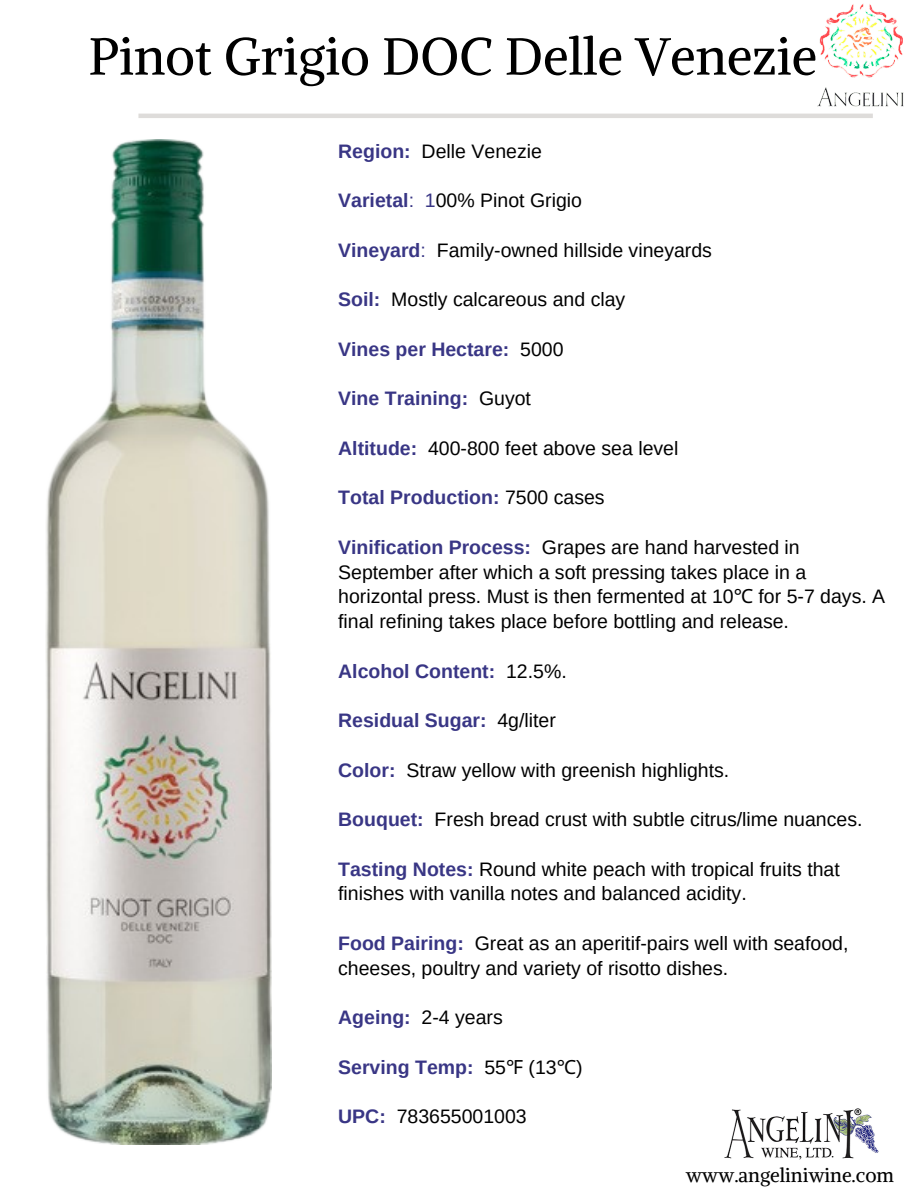
<style>
.page{position:relative;width:918px;height:1188px;background:#fff}
.page>*{position:absolute;margin:0;border:0;box-sizing:border-box;transform-origin:0 0}
.t1{font:51.75px "Alike";color:#000}
.t2{font:19.5px/24.8px "Arimo";color:#000}
.t3{font:700 19.5px "Arimo";color:#393685}
.t4{font:19.5px "Alike";color:#000}
.s1{font-weight:700;color:#393685}
.s2{font-weight:400}
.s3{color:#393685}
.s4{font-weight:400;color:#000}
.s5{font-family:"Noto Sans"}
.s6{font-family:"Noto Sans";font-weight:400;color:#000}
</style>
<div class="page">
<img style="left:724px;top:1108px;width:155px;height:52px">
<hr style="left:138px;top:114px;width:735px;height:4px;background:#dedcda">
<img style="left:817px;top:4px;width:87px;height:103px">
<img style="left:46px;top:140px;width:226px;height:1004px">
<p class="t1" style="left:89px;top:24px;width:730px">Pinot Grigio DOC Delle Venezie</p>
<p class="t2" style="left:338px;top:139px;width:205px"><span class="s1">Region:</span> Delle Venezie</p>
<p class="t3" style="left:338px;top:190px;width:77px">Varietal<span class="s2">:</span></p>
<p class="t2" style="left:425px;top:188px;width:159px"><span class="s3">1</span>00% Pinot Grigio</p>
<p class="t3" style="left:338px;top:239px;width:89px">Vineyard<span class="s2">:</span></p>
<p class="t2" style="left:437px;top:238px;width:277px">Family-owned hillside vineyards</p>
<p class="t2" style="left:338px;top:287px;width:289px"><span class="s1">Soil:</span> Mostly calcareous and clay</p>
<p class="t3" style="left:338px;top:338px;width:227px">Vines per Hectare: <span class="s4">5000</span></p>
<p class="t3" style="left:338px;top:388px;width:194px">Vine Training: <span class="s4">Guyot</span></p>
<p class="t2" style="left:338px;top:436px;width:342px"><span class="s1">Altitude:</span> 400-800 feet above sea level</p>
<p class="t3" style="left:338px;top:487px;width:268px">Total Production: <span class="s4">7500 cases</span></p>
<p class="t2" style="left:338px;top:535px;width:549px"><span class="s1">Vinification Process:</span> Grapes are hand harvested in September after which a soft pressing takes place in a horizontal press. Must is then fermented at 10<span class="s5">℃</span> for 5-7 days. A final refining takes place before bottling and release.</p>
<p class="t3" style="left:338px;top:660px;width:230px">Alcohol Content: <span class="s4">12.5%.</span></p>
<p class="t3" style="left:338px;top:709px;width:219px">Residual Sugar: <span class="s4">4g/liter</span></p>
<p class="t2" style="left:338px;top:757px;width:393px"><span class="s1">Color:</span> Straw yellow with greenish highlights.</p>
<p class="t2" style="left:338px;top:807px;width:526px"><span class="s1">Bouquet:</span> Fresh bread crust with subtle citrus/lime nuances.</p>
<p class="t2" style="left:338px;top:856px;width:503px"><span class="s1">Tasting Notes:</span> Round white peach with tropical fruits that finishes with vanilla notes and balanced acidity.</p>
<p class="t2" style="left:338px;top:931px;width:512px"><span class="s1">Food Pairing:</span> Great as an aperitif-pairs well with seafood, cheeses, poultry and variety of risotto dishes.</p>
<p class="t2" style="left:338px;top:1005px;width:166px"><span class="s1">Ageing:</span> 2-4 years</p>
<p class="t3" style="left:338px;top:1056px;width:246px">Serving Temp: <span class="s4">55</span><span class="s6">℉</span> <span class="s4">(13</span><span class="s6">℃</span><span class="s4">)</span></p>
<p class="t2" style="left:338px;top:1104px;width:190px"><span class="s1">UPC:</span> 783655001003</p>
<p class="t4" style="left:686px;top:1162px;width:210px">www.angeliniwine.com</p>
</div>
